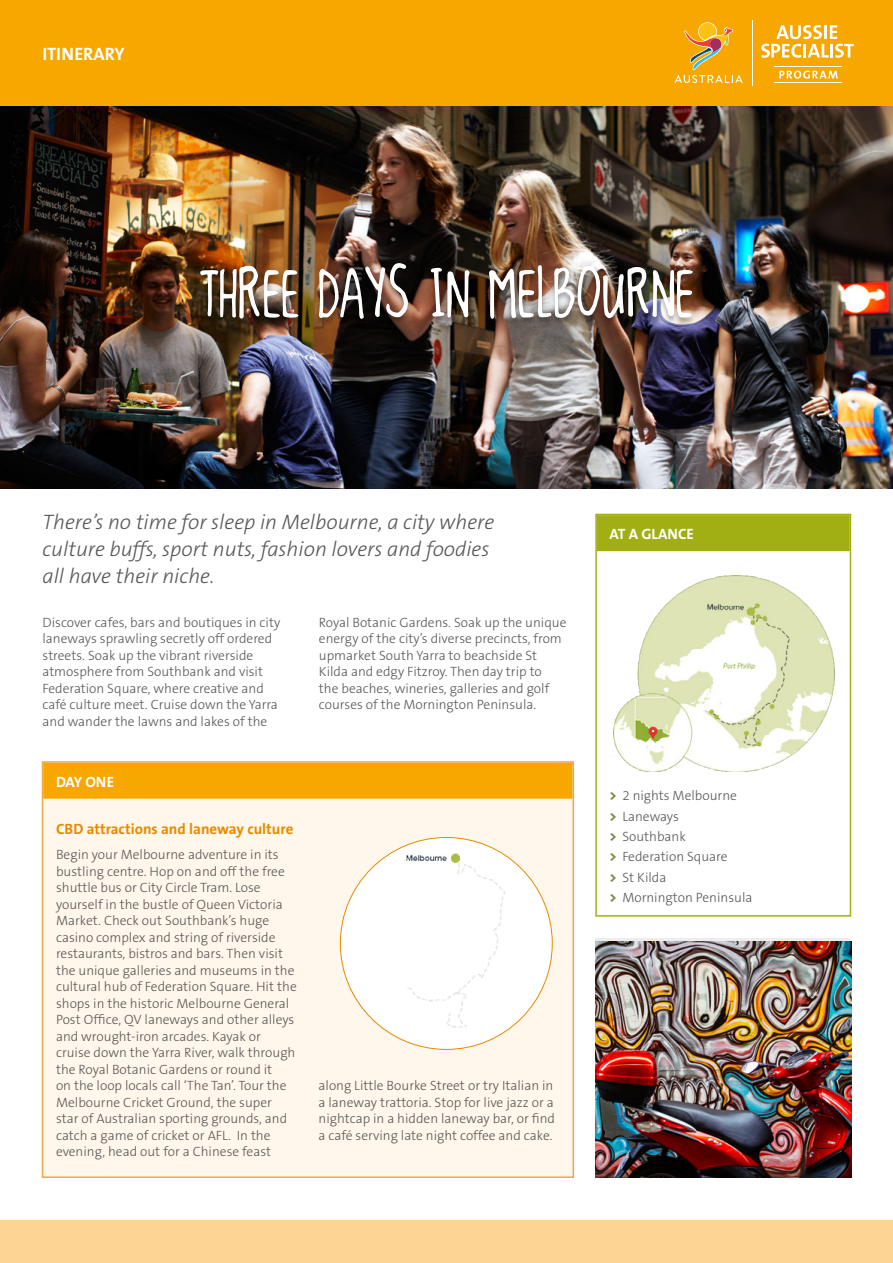
<style>
.page{position:relative;width:893px;height:1263px;background:#fff}
.page>*{position:absolute;margin:0;border:0;box-sizing:border-box;transform-origin:0 0}
.t1{font:66px "T Aheadline";color:#fff}
.t2{font:italic 300 21px/27px "The Sans B3";color:#575756}
.t3{font:700 18px "The Sans B7";color:#fff}
.t4{font:700 15px "The Sans B7";color:#e68b00}
.t5{font:700 15px "The Sans B7";color:#fff}
.t6{font:300 13.5px/16.5px "The Sans B3";color:#575756}
.s1{font-family:"The Sans B8";font-weight:800;color:#798e4a}
</style>
<div class="page">
<div style="left:0;top:0;width:893px;height:106px;background:#f7a700"></div>
<div style="left:0;top:1220px;width:893px;height:43px;background:#fdd493"></div>
<svg style="left:674px;top:22px;width:69px;height:61px"></svg>
<hr style="left:752px;top:20px;width:1px;height:66px;background:#fff">
<svg style="left:761px;top:25px;width:93px;height:33px"></svg>
<svg style="left:779px;top:71px;width:59px;height:8px"></svg>
<hr style="left:774px;top:66px;width:68px;height:1px;background:#fff">
<hr style="left:774px;top:82px;width:68px;height:1px;background:#fff">
<img style="left:0;top:106px;width:893px;height:383px">
<div style="left:597px;top:515px;width:253px;height:36px;background:#a1af14"></div>
<img style="left:613px;top:576px;width:222px;height:195px">
<div style="left:595px;top:514px;width:256px;height:403px;border:2px solid #a1af14"></div>
<div style="left:196px;top:263px;width:501px;height:64px;background:#000;opacity:.3"></div>
<div style="left:43px;top:762px;width:530px;height:415px;background:#fff7eb"></div>
<div style="left:43px;top:763px;width:530px;height:36px;background:#f7a700"></div>
<div style="left:42px;top:761px;width:532px;height:417px;border:2px solid #eea84c"></div>
<div style="left:340px;top:837px;width:212px;height:212px;background:#fff;border-radius:50%"></div>
<img style="left:349px;top:846px;width:194px;height:195px">
<img style="left:595px;top:941px;width:256px;height:236px">
<h3 class="t3" style="left:43px;top:44px;width:84px">ITINERARY</h3>
<h1 class="t1" style="left:199px;top:257px;width:496px">THREE DAYS IN MELBOURNE</h1>
<h2 class="t2" style="left:43px;top:509px;width:453px">There’s no time for sleep in Melbourne, a city where culture buffs, sport nuts, fashion lovers and foodies all have their niche.</h2>
<p class="t6" style="left:43px;top:614px;width:239px">Discover cafes, bars and boutiques in city laneways sprawling secretly off ordered streets. Soak up the vibrant riverside atmosphere from Southbank and visit Federation Square, where creative and café culture meet. Cruise down the Yarra and wander the lawns and lakes of the</p>
<p class="t6" style="left:319px;top:614px;width:249px">Royal Botanic Gardens. Soak up the unique energy of the city’s diverse precincts, from upmarket South Yarra to beachside St Kilda and edgy Fitzroy. Then day trip to<br>the beaches, wineries, galleries and golf courses of the Mornington Peninsula.</p>
<p class="t5" style="left:56px;top:774px;width:60px">DAY ONE</p>
<p class="t4" style="left:56px;top:821px;width:239px">CBD attractions and laneway culture</p>
<p class="t6" style="left:56px;top:847px;width:242px">Begin your Melbourne adventure in its bustling centre. Hop on and off the free shuttle bus or City Circle Tram. Lose yourself in the bustle of Queen Victoria Market. Check out Southbank’s huge casino complex and string of riverside restaurants, bistros and bars. Then visit the unique galleries and museums in the cultural hub of Federation Square. Hit the shops in the historic Melbourne General Post Office, QV laneways and other alleys and wrought-iron arcades. Kayak or cruise down the Yarra River, walk through the Royal Botanic Gardens or round it<br>on the loop locals call ‘The Tan’. Tour the Melbourne Cricket Ground, the super star of Australian sporting grounds, and catch a game of cricket or AFL. In the evening, head out for a Chinese feast</p>
<p class="t6" style="left:319px;top:1078px;width:238px;text-align:justify">along Little Bourke Street or try Italian in a laneway trattoria. Stop for live jazz or a nightcap in a hidden laneway bar, or find a café serving late night coffee and cake.</p>
<p class="t5" style="left:610px;top:526px;width:86px">AT A GLANCE</p>
<p class="t6" style="left:610px;top:786px;width:144px;line-height:20.4px"><span class="s1">&gt;</span> 2 nights Melbourne<br><span class="s1">&gt;</span> Laneways<br><span class="s1">&gt;</span> Southbank<br><span class="s1">&gt;</span> Federation Square<br><span class="s1">&gt;</span> St Kilda<br><span class="s1">&gt;</span> Mornington Peninsula</p>
</div>
